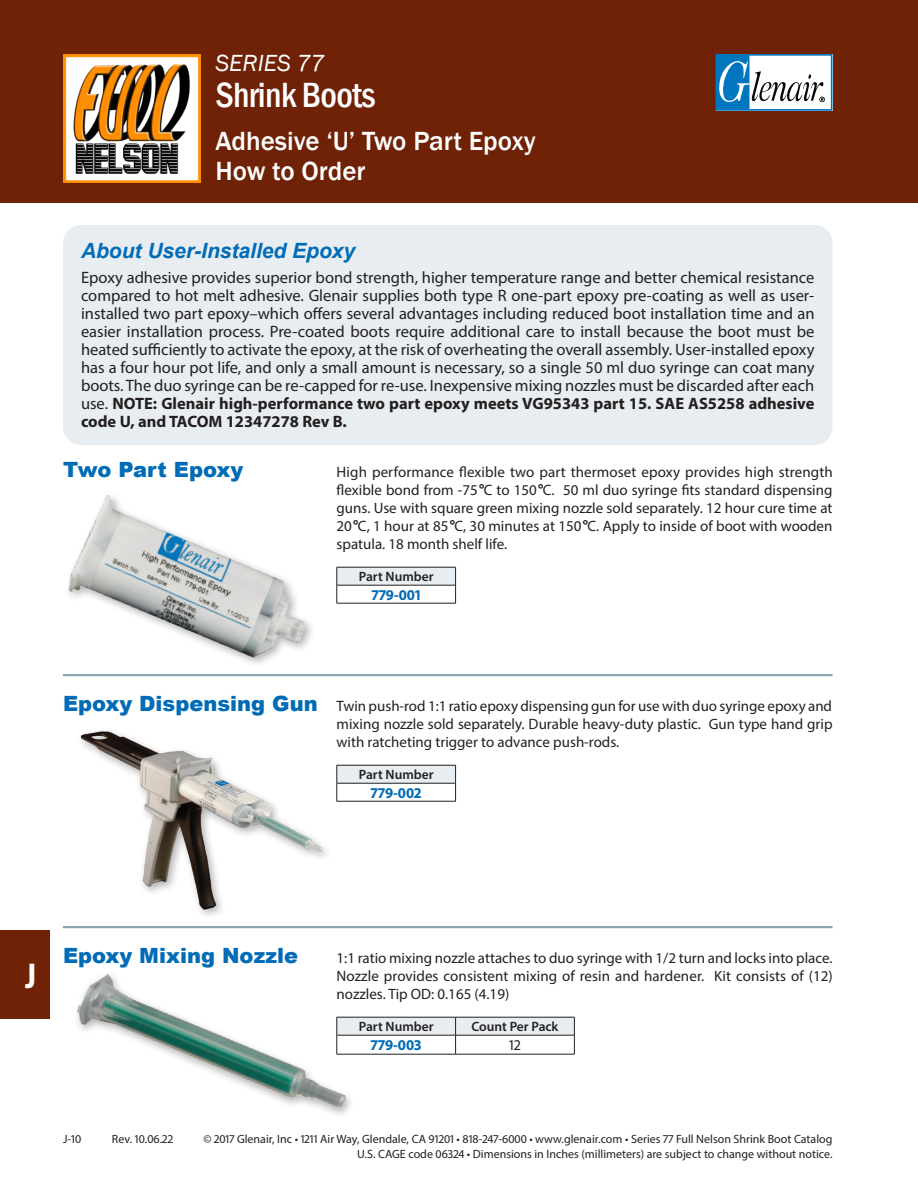
<style>
.page{position:relative;width:918px;height:1188px;background:#fff}
.page>*{position:absolute;margin:0;border:0;box-sizing:border-box;transform-origin:0 0}
.t1{font:500 condensed 36px "Franklin Gothic";letter-spacing:-.02em;color:#fff}
.t2{font:700 condensed 36px "Myriad Pro";color:#fff}
.t3{font:500 27px/30px "Franklin Gothic";color:#fff}
.t4{font:italic 24px "Franklin Gothic";color:#fff}
.t5{font:900 21px "Arial";color:#006bb6}
.t6{font:italic 700 21px "Arial";color:#006bb6}
.t7{font:16.5px/18px "Myriad Pro";color:#231f20;text-align:justify}
.t8{font:15px/18px "Myriad Pro";color:#231f20;text-align:justify}
.t9{font:700 15px "Myriad Pro";color:#006bb6}
.t10{font:600 13.5px "Myriad Pro";color:#231f20}
.t11{font:12px/15px "Myriad Pro";color:#231f20;text-align:right}
.s1{font-weight:700}
.s2{font-family:"Arial";font-weight:700;font-style:italic}
</style>
<div class="page">
<div style="left:0;top:0;width:918px;height:202px;background:#6f2205"></div>
<svg style="left:716px;top:54px;width:116px;height:57px;background:#a0c3d9"></svg>
<img style="left:63px;top:54px;width:137px;height:129px">
<div style="left:0;top:931px;width:50px;height:88px;background:#6f2205"></div>
<div style="left:337px;top:567px;width:119px;height:18px;background:#e7edf0"></div>
<hr style="left:337px;top:585px;width:119px;height:1px;background:#231f20">
<svg style="left:337px;top:568px;width:1px;height:35px"></svg>
<svg style="left:455px;top:568px;width:1px;height:35px"></svg>
<hr style="left:337px;top:603px;width:119px;height:1px;background:#231f20">
<hr style="left:337px;top:567px;width:119px;height:1px;background:#231f20">
<div style="left:337px;top:765px;width:119px;height:18px;background:#e7edf0"></div>
<hr style="left:337px;top:783px;width:119px;height:1px;background:#231f20">
<svg style="left:337px;top:766px;width:1px;height:35px"></svg>
<svg style="left:455px;top:766px;width:1px;height:35px"></svg>
<hr style="left:337px;top:801px;width:119px;height:1px;background:#231f20">
<hr style="left:337px;top:765px;width:119px;height:1px;background:#231f20">
<svg style="left:362px;top:1018px;width:213px;height:36px"></svg>
<hr style="left:337px;top:1054px;width:119px;height:1px;background:#231f20">
<hr style="left:456px;top:1054px;width:119px;height:1px;background:#231f20">
<hr style="left:337px;top:1017px;width:119px;height:1px;background:#231f20">
<hr style="left:456px;top:1017px;width:119px;height:1px;background:#231f20">
<hr style="left:63px;top:674px;width:769px;height:1px;background:#7895a3">
<hr style="left:63px;top:675px;width:769px;height:1px;background:#7895a3">
<hr style="left:63px;top:926px;width:769px;height:1px;background:#7895a3">
<hr style="left:63px;top:927px;width:769px;height:1px;background:#7895a3">
<div style="left:63px;top:225px;width:769px;height:220px;background:#e7edf0;border-radius:18px"></div>
<img style="left:68px;top:495px;width:244px;height:169px">
<img style="left:80px;top:731px;width:247px;height:181px">
<img style="left:77px;top:973px;width:285px;height:140px">
<h3 class="t4" style="left:215px;top:48px;width:111px">SERIES 77</h3>
<h1 class="t1" style="left:215px;top:71px;width:162px">Shrink Boots</h1>
<h2 class="t3" style="left:215px;top:127px;width:322px">Adhesive ‘U’ Two Part Epoxy<br>How to Order</h2>
<p class="t6" style="left:81px;top:237px;width:276px">About User-Installed Epoxy</p>
<p class="t7" style="left:81px;top:268px;width:735px">Epoxy adhesive provides superior bond strength, higher temperature range and better chemical resistance compared to hot melt adhesive. Glenair supplies both type R one-part epoxy pre-coating as well as user&shy;installed two part epoxy–which offers several advantages including reduced boot installation time and an easier installation process. Pre-coated boots require additional care to install because the boot must be heated sufficiently to activate the epoxy, at the risk of overheating the overall assembly. User-installed epoxy has a four hour pot life, and only a small amount is necessary, so a single 50 ml duo syringe can coat many boots. The duo syringe can be re-capped for re-use. Inexpensive mixing nozzles must be discarded after each use. <span class="s1">NOTE: Glenair high-performance two part epoxy meets VG95343 part 15. SAE AS5258 adhesive code U, and TACOM 12347278 Rev B.</span></p>
<p class="t5" style="left:63px;top:454px;width:182px">Two Part Epoxy</p>
<p class="t8" style="left:337px;top:463px;width:498px">High performance flexible two part thermoset epoxy provides high strength flexible bond from -75<span class="s2">°</span>C to 150<span class="s2">°</span>C. 50 ml duo syringe fits standard dispensing guns. Use with square green mixing nozzle sold separately. 12 hour cure time at 20<span class="s2">°</span>C, 1 hour at 85<span class="s2">°</span>C, 30 minutes at 150<span class="s2">°</span>C. Apply to inside of boot with wooden spatula. 18 month shelf life.</p>
<p class="t10" style="left:359px;top:568px;width:76px">Part Number</p>
<p class="t9" style="left:372px;top:585px;width:51px">779-001</p>
<p class="t5" style="left:63px;top:688px;width:256px">Epoxy Dispensing Gun</p>
<p class="t8" style="left:337px;top:697px;width:497px">Twin push-rod 1:1 ratio epoxy dispensing gun for use with duo syringe epoxy and mixing nozzle sold separately. Durable heavy-duty plastic. Gun type hand grip with ratcheting trigger to advance push-rods.</p>
<p class="t10" style="left:359px;top:766px;width:76px">Part Number</p>
<p class="t9" style="left:371px;top:783px;width:52px">779-002</p>
<h1 class="t2" style="left:25px;top:954px;width:12px">J</h1>
<p class="t5" style="left:63px;top:940px;width:237px">Epoxy Mixing Nozzle</p>
<p class="t8" style="left:337px;top:949px;width:498px">1:1 ratio mixing nozzle attaches to duo syringe with 1/2 turn and locks into place.<br>Nozzle provides consistent mixing of resin and hardener. Kit consists of (12) nozzles. Tip OD: 0.165 (4.19)</p>
<p class="t10" style="left:359px;top:1018px;width:76px">Part Number</p>
<p class="t10" style="left:471px;top:1018px;width:89px">Count Per Pack</p>
<p class="t9" style="left:371px;top:1035px;width:52px">779-003</p>
<p class="t8" style="left:509px;top:1036px;width:13px">12</p>
<p class="t11" style="left:63px;top:1131px;width:20px">J-10</p>
<p class="t11" style="left:112px;top:1131px;width:63px">Rev. 10.06.22</p>
<p class="t11" style="left:203px;top:1131px;width:631px">© 2017 Glenair, Inc • 1211 Air Way, Glendale, CA 91201 • 818-247-6000 • www.glenair.com • Series 77 Full Nelson Shrink Boot Catalog<br>U.S. CAGE code 06324 • Dimensions in Inches (millimeters) are subject to change without notice.</p>
</div>
